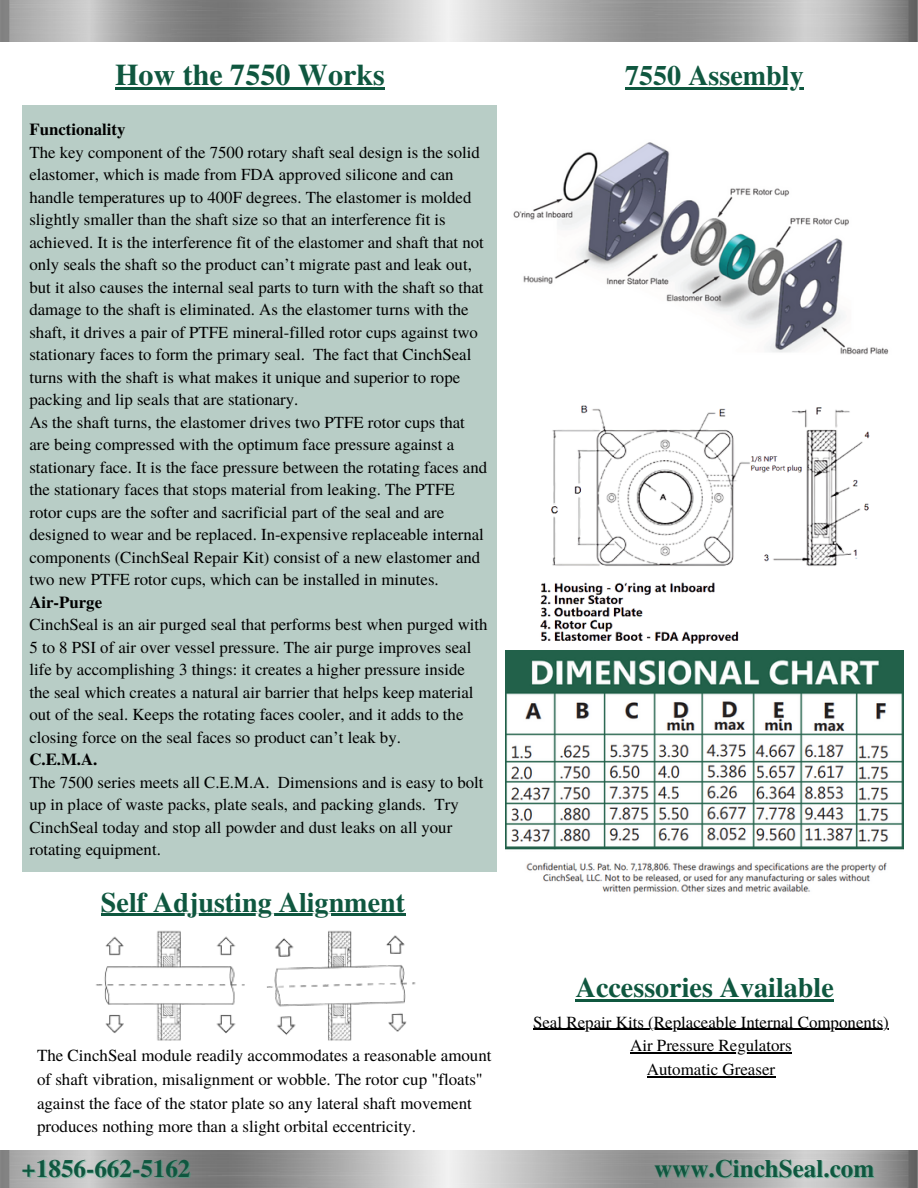
<style>
.page{position:relative;width:918px;height:1188px;background:#fff}
.page>*{position:absolute;margin:0;border:0;box-sizing:border-box;transform-origin:0 0}
.t1{font:700 30px "Te X Gyre Termes";color:#0f573f}
.t2{font:700 28.05px "Te X Gyre Termes";color:#0f573f}
.t3{font:700 25.05px "Te X Gyre Termes";color:#0f573f}
.t4{font:16.95px/23.7px "Te X Gyre Termes";color:#000}
.t5{font:16.8px/22.5px "Te X Gyre Termes";color:#000}
.t6{font:700 16.8px "Te X Gyre Termes";color:#000}
</style>
<div class="page">
<img style="left:96px;top:930px;width:320px;height:111px">
<img style="left:0;top:0;width:918px;height:42px">
<div style="left:22px;top:105px;width:474px;height:766px;background:#b8cdc6"></div>
<img style="left:0;top:1151px;width:918px;height:37px">
<img style="left:513px;top:142px;width:376px;height:212px">
<img style="left:540px;top:405px;width:330px;height:239px">
<img style="left:506px;top:650px;width:397px;height:244px">
<hr style="left:101px;top:914px;width:304px;height:2px;background:#0f573f">
<hr style="left:115px;top:87px;width:270px;height:2px;background:#0f573f">
<hr style="left:625px;top:88px;width:179px;height:2px;background:#0f573f">
<hr style="left:576px;top:999px;width:258px;height:3px;background:#0f573f">
<hr style="left:533px;top:1029px;width:356px;height:1px;background:#000">
<hr style="left:630px;top:1052px;width:162px;height:2px;background:#000">
<hr style="left:647px;top:1076px;width:128px;height:1px;background:#000">
<h1 class="t1" style="left:115px;top:51px;width:271px">How the 7550 Works</h1>
<p class="t6" style="left:29px;top:116px;width:98px">Functionality</p>
<p class="t5" style="left:29px;top:140px;width:459px">The key component of the 7500 rotary shaft seal design is the solid elastomer, which is made from FDA approved silicone and can handle temperatures up to 400F degrees. The elastomer is molded slightly smaller than the shaft size so that an interference fit is achieved. It is the interference fit of the elastomer and shaft that not only seals the shaft so the product can’t migrate past and leak out, but it also causes the internal seal parts to turn with the shaft so that damage to the shaft is eliminated. As the elastomer turns with the shaft, it drives a pair of PTFE mineral-filled rotor cups against two stationary faces to form the primary seal. The fact that CinchSeal turns with the shaft is what makes it unique and superior to rope packing and lip seals that are stationary.<br>As the shaft turns, the elastomer drives two PTFE rotor cups that are being compressed with the optimum face pressure against a stationary face. It is the face pressure between the rotating faces and the stationary faces that stops material from leaking. The PTFE rotor cups are the softer and sacrificial part of the seal and are designed to wear and be replaced. In-expensive replaceable internal components (CinchSeal Repair Kit) consist of a new elastomer and two new PTFE rotor cups, which can be installed in minutes.</p>
<p class="t6" style="left:29px;top:589px;width:74px">Air-Purge</p>
<p class="t5" style="left:29px;top:612px;width:460px">CinchSeal is an air purged seal that performs best when purged with 5 to 8 PSI of air over vessel pressure. The air purge improves seal life by accomplishing 3 things: it creates a higher pressure inside the seal which creates a natural air barrier that helps keep material out of the seal. Keeps the rotating faces cooler, and it adds to the closing force on the seal faces so product can’t leak by.</p>
<p class="t6" style="left:29px;top:746px;width:70px">C.E.M.A.</p>
<p class="t5" style="left:29px;top:770px;width:456px">The 7500 series meets all C.E.M.A. Dimensions and is easy to bolt up in place of waste packs, plate seals, and packing glands. Try CinchSeal today and stop all powder and dust leaks on all your rotating equipment.</p>
<h2 class="t2" style="left:101px;top:880px;width:306px">Self Adjusting Alignment</h2>
<p class="t4" style="left:37px;top:1043px;width:456px">The CinchSeal module readily accommodates a reasonable amount of shaft vibration, misalignment or wobble. The rotor cup "floats" against the face of the stator plate so any lateral shaft movement produces nothing more than a slight orbital eccentricity.</p>
<h2 class="t2" style="left:625px;top:54px;width:180px">7550 Assembly</h2>
<h2 class="t2" style="left:576px;top:966px;width:260px">Accessories Available</h2>
<p class="t4" style="left:533px;top:1009px;width:357px;text-align:center">Seal Repair Kits (Replaceable Internal Components)<br>Air Pressure Regulators<br>Automatic Greaser</p>
<h3 class="t3" style="left:22px;top:1148px;width:170px">+1856-662-5162</h3>
<h3 class="t3" style="left:654px;top:1148px;width:222px">www.CinchSeal.com</h3>
</div>
